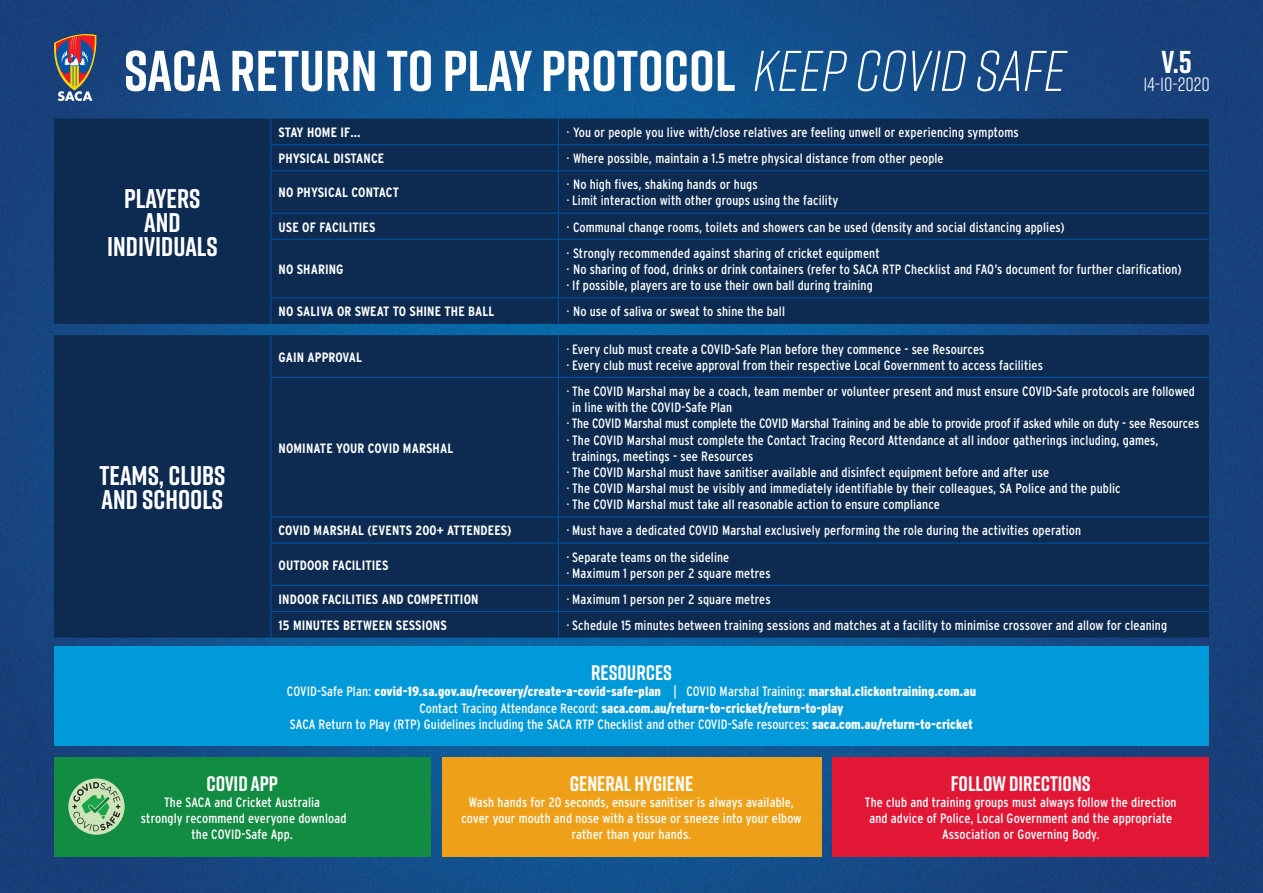
<style>
.page{position:relative;width:1263px;height:893px;background:#fff}
.page>*{position:absolute;margin:0;border:0;box-sizing:border-box;transform-origin:0 0}
.t1{font:700 57.3px "Rift";color:#fff}
.t2{font:700 31.65px "Rift";color:#fff}
.t3{font:700 27px/24px "Rift";color:#fff;text-align:center}
.t4{font:700 21px "Rift";color:#fff}
.t5{font:19.35px "Rift";color:#fff}
.t6{font:13.5px/16.2px "Interstate Condensed";letter-spacing:.01em;color:#fff;text-align:center}
.t7{font:700 13.5px "Interstate Condensed";letter-spacing:.01em;color:#fff}
.t8{font:900 13.5px "Interstate Condensed";letter-spacing:.005em;color:#fff}
.s1{font-weight:300;font-style:italic}
.s2{font-family:"Rift"}
.s3{font-weight:400}
.s4{font-weight:900}
.s5{font-size:12px}
</style>
<div class="page">
<img style="left:0;top:0;width:1263px;height:893px">
<div style="left:54px;top:647px;width:1155px;height:99px;background:#009ada"></div>
<div style="left:54px;top:757px;width:376px;height:99px;background:#128b43"></div>
<div style="left:442px;top:757px;width:379px;height:99px;background:#eea118"></div>
<div style="left:833px;top:757px;width:376px;height:99px;background:#e21736"></div>
<svg style="left:54px;top:34px;width:42px;height:67px;background:#766870"></svg>
<svg style="left:68px;top:778px;width:57px;height:57px"></svg>
<svg style="left:72px;top:782px;width:48px;height:49px;background:#8fbc8c"></svg>
<div style="left:54px;top:119px;width:1155px;height:519px;background:#0d2b51"></div>
<hr style="left:270px;top:144px;width:288px;height:1px;background:#0154a6">
<hr style="left:558px;top:144px;width:651px;height:1px;background:#0154a6">
<svg style="left:558px;top:119px;width:1px;height:51px"></svg>
<hr style="left:270px;top:170px;width:288px;height:1px;background:#0154a6">
<hr style="left:558px;top:170px;width:651px;height:1px;background:#0154a6">
<hr style="left:558px;top:171px;width:1px;height:42px;background:#0154a6">
<hr style="left:270px;top:213px;width:288px;height:1px;background:#0154a6">
<hr style="left:558px;top:213px;width:651px;height:1px;background:#0154a6">
<svg style="left:558px;top:213px;width:1px;height:26px"></svg>
<hr style="left:270px;top:239px;width:288px;height:1px;background:#0154a6">
<hr style="left:558px;top:239px;width:651px;height:1px;background:#0154a6">
<hr style="left:558px;top:240px;width:1px;height:57px;background:#0154a6">
<hr style="left:270px;top:297px;width:288px;height:1px;background:#0154a6">
<hr style="left:558px;top:297px;width:651px;height:1px;background:#0154a6">
<svg style="left:558px;top:298px;width:1px;height:26px"></svg>
<hr style="left:558px;top:335px;width:1px;height:42px;background:#0154a6">
<hr style="left:270px;top:377px;width:288px;height:1px;background:#0154a6">
<hr style="left:558px;top:377px;width:651px;height:1px;background:#0154a6">
<hr style="left:558px;top:378px;width:1px;height:139px;background:#0154a6">
<hr style="left:270px;top:517px;width:288px;height:1px;background:#0154a6">
<hr style="left:558px;top:517px;width:651px;height:1px;background:#0154a6">
<hr style="left:270px;top:543px;width:288px;height:1px;background:#0154a6">
<hr style="left:558px;top:543px;width:651px;height:1px;background:#0154a6">
<svg style="left:558px;top:517px;width:1px;height:26px"></svg>
<hr style="left:558px;top:543px;width:1px;height:42px;background:#0154a6">
<hr style="left:270px;top:585px;width:288px;height:1px;background:#0154a6">
<hr style="left:558px;top:585px;width:651px;height:1px;background:#0154a6">
<hr style="left:270px;top:611px;width:288px;height:1px;background:#0154a6">
<hr style="left:558px;top:611px;width:651px;height:1px;background:#0154a6">
<svg style="left:558px;top:586px;width:1px;height:52px"></svg>
<hr style="left:270px;top:335px;width:1px;height:42px;background:#0154a6">
<hr style="left:270px;top:378px;width:1px;height:139px;background:#0154a6">
<svg style="left:270px;top:517px;width:1px;height:26px"></svg>
<hr style="left:270px;top:543px;width:1px;height:42px;background:#0154a6">
<svg style="left:270px;top:586px;width:1px;height:52px"></svg>
<svg style="left:270px;top:119px;width:1px;height:51px"></svg>
<hr style="left:270px;top:171px;width:1px;height:42px;background:#0154a6">
<svg style="left:270px;top:213px;width:1px;height:26px"></svg>
<hr style="left:270px;top:240px;width:1px;height:57px;background:#0154a6">
<svg style="left:270px;top:298px;width:1px;height:26px"></svg>
<p class="t1" style="left:124px;top:30px;width:943px">SACA RETURN TO PLAY PROTOCOL <span class="s1">KEEP COVID SAFE</span></p>
<p class="t2" style="left:1161px;top:39px;width:32px">V.5</p>
<p class="t5" style="left:1143px;top:70px;width:68px">14-10-2020</p>
<p class="t3" style="left:107px;top:186px;width:112px">PLAYERS<br>AND<br>INDIVIDUALS</p>
<p class="t3" style="left:100px;top:463px;width:127px;text-align:left">TEAMS, CLUBS<br>AND SCHOOLS</p>
<p class="t7" style="left:279px;top:125px;width:84px">STAY HOME IF…</p>
<p class="t6" style="left:566px;top:124px;width:454px"><span class="s2">•</span> You or people you live with/close relatives are feeling unwell or experiencing symptoms</p>
<p class="t7" style="left:279px;top:151px;width:107px">PHYSICAL DISTANCE</p>
<p class="t6" style="left:566px;top:150px;width:379px"><span class="s2">•</span> Where possible, maintain a 1.5 metre physical distance from other people</p>
<p class="t7" style="left:279px;top:185px;width:122px">NO PHYSICAL CONTACT</p>
<p class="t6" style="left:566px;top:176px;width:193px"><span class="s2">•</span> No high fives, shaking hands or hugs</p>
<p class="t6" style="left:566px;top:193px;width:274px"><span class="s2">•</span> Limit interaction with other groups using the facility</p>
<p class="t7" style="left:279px;top:219px;width:98px">USE OF FACILITIES</p>
<p class="t6" style="left:566px;top:219px;width:500px"><span class="s2">•</span> Communal change rooms, toilets and showers can be used (density and social distancing applies)</p>
<p class="t7" style="left:279px;top:262px;width:66px">NO SHARING</p>
<p class="t6" style="left:566px;top:245px;width:315px"><span class="s2">•</span> Strongly recommended against sharing of cricket equipment</p>
<p class="t6" style="left:566px;top:261px;width:617px"><span class="s2">•</span> No sharing of food, drinks or drink containers (refer to SACA RTP Checklist and FAQ’s document for further clarification)</p>
<p class="t6" style="left:566px;top:277px;width:308px"><span class="s2">•</span> If possible, players are to use their own ball during training</p>
<p class="t7" style="left:279px;top:304px;width:217px">NO SALIVA OR SWEAT TO SHINE THE BALL</p>
<p class="t6" style="left:566px;top:303px;width:220px"><span class="s2">•</span> No use of saliva or sweat to shine the ball</p>
<p class="t7" style="left:279px;top:349px;width:85px">GAIN APPROVAL</p>
<p class="t7" style="left:279px;top:440px;width:176px">NOMINATE YOUR COVID MARSHAL</p>
<p class="t6" style="left:566px;top:341px;width:420px"><span class="s2">•</span> Every club must create a COVID-Safe Plan before they commence - see Resources</p>
<p class="t6" style="left:566px;top:357px;width:478px"><span class="s2">•</span> Every club must receive approval from their respective Local Government to access facilities</p>
<p class="t6" style="left:572px;top:383px;width:624px;text-align:left;text-indent:-6px"><span class="s2">•</span> The COVID Marshal may be a coach, team member or volunteer present and must ensure COVID-Safe protocols are followed in line with the COVID-Safe Plan</p>
<p class="t6" style="left:566px;top:415px;width:635px"><span class="s2">•</span> The COVID Marshal must complete the COVID Marshal Training and be able to provide proof if asked while on duty - see Resources</p>
<p class="t6" style="left:572px;top:432px;width:588px;text-align:left;text-indent:-6px"><span class="s2">•</span> The COVID Marshal must complete the Contact Tracing Record Attendance at all indoor gatherings including, games, trainings, meetings - see Resources</p>
<p class="t6" style="left:566px;top:464px;width:485px"><span class="s2">•</span> The COVID Marshal must have sanitiser available and disinfect equipment before and after use</p>
<p class="t6" style="left:566px;top:480px;width:556px"><span class="s2">•</span> The COVID Marshal must be visibly and immediately identifiable by their colleagues, SA Police and the public</p>
<p class="t6" style="left:566px;top:496px;width:375px"><span class="s2">•</span> The COVID Marshal must take all reasonable action to ensure compliance</p>
<p class="t7" style="left:279px;top:523px;width:234px">COVID MARSHAL (EVENTS 200+ ATTENDEES)</p>
<p class="t6" style="left:566px;top:522px;width:517px"><span class="s2">•</span> Must have a dedicated COVID Marshal exclusively performing the role during the activities operation</p>
<p class="t7" style="left:279px;top:557px;width:111px">OUTDOOR FACILITIES</p>
<p class="t6" style="left:566px;top:549px;width:165px"><span class="s2">•</span> Separate teams on the sideline</p>
<p class="t6" style="left:566px;top:565px;width:206px"><span class="s2">•</span> Maximum 1 person per 2 square metres</p>
<p class="t7" style="left:279px;top:592px;width:201px">INDOOR FACILITIES AND COMPETITION</p>
<p class="t6" style="left:566px;top:591px;width:206px"><span class="s2">•</span> Maximum 1 person per 2 square metres</p>
<p class="t7" style="left:279px;top:618px;width:170px">15 MINUTES BETWEEN SESSIONS</p>
<p class="t6" style="left:566px;top:617px;width:603px"><span class="s2">•</span> Schedule 15 minutes between training sessions and matches at a facility to minimise crossover and allow for cleaning</p>
<p class="t4" style="left:591px;top:658px;width:82px">RESOURCES</p>
<p class="t8" style="left:287px;top:684px;width:691px"><span class="s3">COVID-Safe Plan:</span> covid-19.sa.gov.au/recovery/create-a-covid-safe-plan <span class="s3">| COVID Marshal Training:</span> marshal.clickontraining.com.au</p>
<p class="t8" style="left:419px;top:700px;width:425px"><span class="s3">Contact Tracing Attendance Record:</span> saca.com.au/return-to-cricket/return-to-play</p>
<p class="t6" style="left:290px;top:716px;width:684px">SACA Return to Play (RTP) Guidelines including the SACA RTP Checklist and other COVID-Safe resources: <span class="s4">saca.com.au/return-to-cricket</span></p>
<p class="t4" style="left:206px;top:768px;width:73px">COVID APP</p>
<p class="t6" style="left:141px;top:794px;width:207px">The SACA and Cricket Australia<br>strongly recommend everyone download the COVID-Safe App.</p>
<p class="t4" style="left:570px;top:768px;width:125px">GENERAL HYGIENE</p>
<p class="t6" style="left:461px;top:794px;width:342px">Wash hands for 20 seconds, ensure sanitiser is always available, cover your mouth and nose with a tissue or sneeze into your elbow rather than your hands<span class="s5">.</span></p>
<p class="t4" style="left:951px;top:768px;width:141px">FOLLOW DIRECTIONS</p>
<p class="t6" style="left:865px;top:794px;width:313px">The club and training groups must always follow the direction and advice of Police, Local Government and the appropriate<br>Association or Governing Body.</p>
</div>
